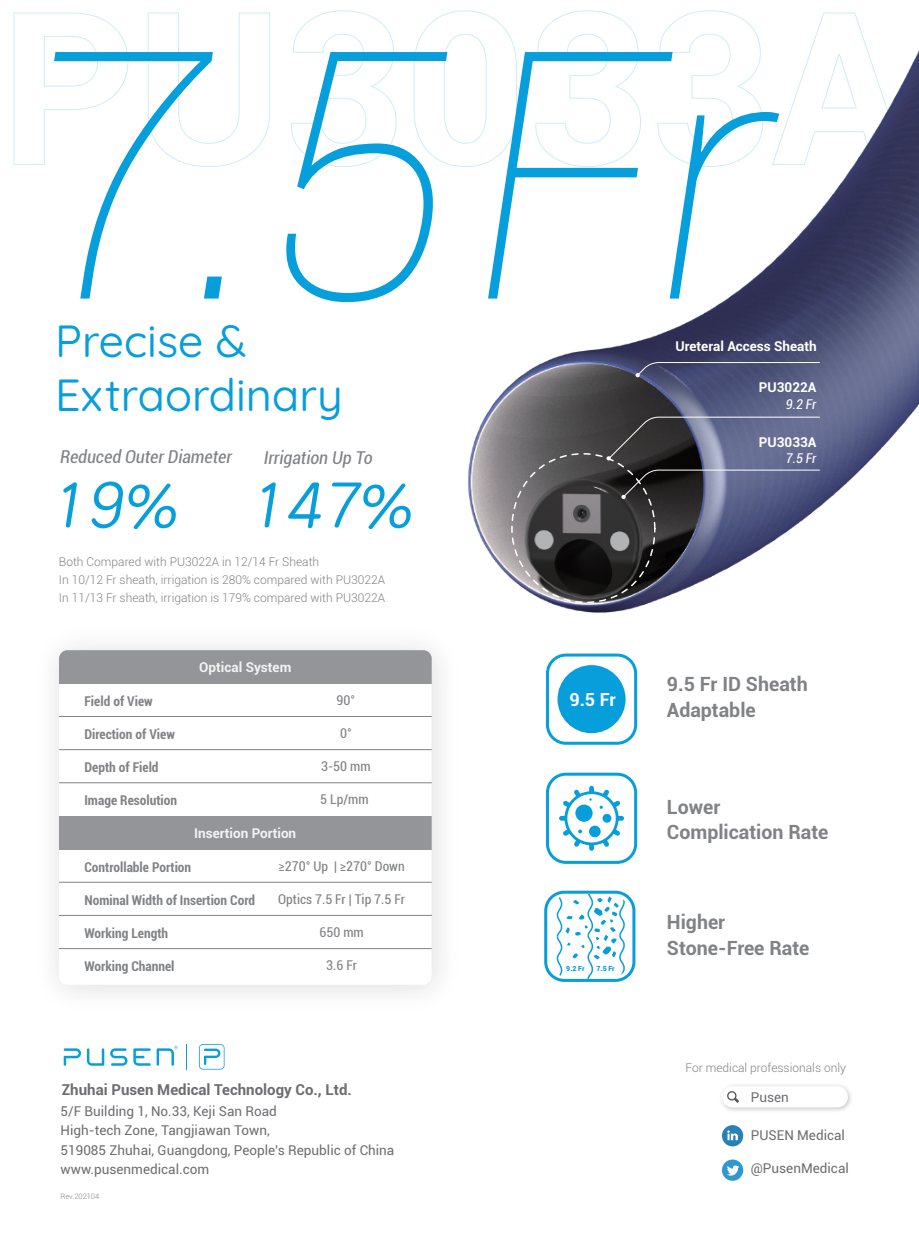
<style>
.page{position:relative;width:919px;height:1238px;background:#fff}
.page>*{position:absolute;margin:0;border:0;box-sizing:border-box;transform-origin:0 0}
.t1{font:italic 59.25px "YOUSH Ehaoshenti";color:#069edb}
.t2{font:300 45px/54px "Quicksand";color:#069edb}
.t3{font:700 19.5px/25.2px "Roboto";color:#808285}
.t4{font:700 18px "Roboto";color:#fff}
.t5{font:italic condensed 17.85px "Roboto";color:#808285}
.t6{font:700 15px "Roboto";color:#6c6d70}
.t7{font:13.5px/19.5px "Roboto";color:#6c6d70}
.t8{font:700 condensed 13.5px "Roboto";color:#808285}
.t9{font:condensed 13.5px "Roboto";color:#808285}
.t10{font:700 13.5px "Roboto";color:#fff}
.t11{font:700 13.5px "Roboto";color:#f2f3f4}
.t12{font:italic condensed 13.5px "Roboto";color:#fff}
.t13{font:300 12px/18px "Roboto";color:#808285}
.t14{font:300 7.5px "Roboto";color:#808285}
.t15{font:900 7.05px "Roboto";color:#069edb}
</style>
<div class="page">
<img style="left:721px;top:1085px;width:130px;height:26px">
<div style="left:722px;top:1086px;width:125px;height:21px;background:#fff;border-radius:11px"></div>
<div style="left:54px;top:645px;width:387px;height:349px;background:#f2f2f2"></div>
<svg style="left:59px;top:683px;width:372px;height:301px"></svg>
<div style="left:59px;top:650px;width:372px;height:33px;background:#939598"></div>
<div style="left:59px;top:815px;width:372px;height:34px;background:#939598"></div>
<hr style="left:59px;top:716px;width:372px;height:1px;background:#808285">
<hr style="left:59px;top:749px;width:372px;height:1px;background:#808285">
<hr style="left:59px;top:882px;width:372px;height:1px;background:#808285">
<hr style="left:59px;top:915px;width:372px;height:1px;background:#808285">
<hr style="left:59px;top:782px;width:372px;height:1px;background:#808285">
<hr style="left:59px;top:948px;width:372px;height:1px;background:#808285">
<svg style="left:13px;top:12px;width:257px;height:286px"></svg>
<svg style="left:286px;top:10px;width:569px;height:292px"></svg>
<div style="left:722px;top:1159px;width:21px;height:21px;background:#2f98d4;border-radius:50%"></div>
<svg style="left:727px;top:1165px;width:12px;height:10px"></svg>
<div style="left:722px;top:1125px;width:21px;height:21px;background:#2880b9;border-radius:50%"></div>
<svg style="left:727px;top:1130px;width:10px;height:10px"></svg>
<svg style="left:727px;top:1091px;width:12px;height:11px"></svg>
<img style="left:448px;top:13px;width:470px;height:600px">
<svg style="left:635px;top:362px;width:185px;height:15px;background:#53597d"></svg>
<svg style="left:606px;top:416px;width:214px;height:44px;background:#595c71"></svg>
<svg style="left:621px;top:469px;width:199px;height:30px;background:#4d5167"></svg>
<svg style="left:546px;top:772px;width:91px;height:91px"></svg>
<svg style="left:546px;top:653px;width:91px;height:91px"></svg>
<svg style="left:544px;top:890px;width:91px;height:91px"></svg>
<svg style="left:133px;top:1048px;width:18px;height:17px"></svg>
<svg style="left:64px;top:1048px;width:17px;height:17px"></svg>
<svg style="left:110px;top:1048px;width:17px;height:17px"></svg>
<svg style="left:87px;top:1048px;width:17px;height:17px"></svg>
<svg style="left:157px;top:1045px;width:20px;height:20px"></svg>
<svg style="left:199px;top:1044px;width:25px;height:25px"></svg>
<h2 class="t2" style="left:55px;top:309px;width:289px">Precise &amp;<br>Extraordinary</h2>
<h3 class="t5" style="left:59px;top:444px;width:177px">Reduced OuterDiameter</h3>
<h3 class="t5" style="left:263px;top:445px;width:114px">Irrigation Up To</h3>
<h1 class="t1" style="left:249px;top:468px;width:175px">147%</h1>
<h1 class="t1" style="left:50px;top:468px;width:139px">19%</h1>
<p class="t13" style="left:59px;top:552px;width:327px">Both Compared with PU3022A in 12/14 Fr Sheath<br>In 10/12 Fr sheath, irrigation is 280% compared with PU3022A<br>In 11/13 Fr sheath, irrigation is 179% compared with PU3022A</p>
<p class="t8" style="left:84px;top:692px;width:70px">Field of View</p>
<p class="t8" style="left:84px;top:725px;width:92px">Direction of View</p>
<p class="t8" style="left:84px;top:758px;width:76px">Depth of Field</p>
<p class="t8" style="left:84px;top:790px;width:94px">Image Resolution</p>
<p class="t11" style="left:199px;top:658px;width:94px">Optical System</p>
<p class="t11" style="left:194px;top:823px;width:103px">Insertion Portion</p>
<p class="t9" style="left:336px;top:690px;width:20px">90°</p>
<p class="t9" style="left:340px;top:723px;width:13px">0°</p>
<p class="t9" style="left:321px;top:756px;width:51px">3-50 mm</p>
<p class="t9" style="left:320px;top:789px;width:50px">5 Lp/mm</p>
<p class="t8" style="left:84px;top:857px;width:108px">Controllable Portion</p>
<p class="t8" style="left:84px;top:890px;width:172px">Nominal Width of Insertion Cord</p>
<p class="t8" style="left:84px;top:923px;width:85px">Working Length</p>
<p class="t8" style="left:84px;top:956px;width:92px">Working Channel</p>
<p class="t9" style="left:278px;top:856px;width:128px">≥270° Up | ≥270° Down</p>
<p class="t9" style="left:278px;top:889px;width:128px">Optics 7.5 Fr | Tip 7.5 Fr</p>
<p class="t9" style="left:319px;top:922px;width:46px">650 mm</p>
<p class="t9" style="left:326px;top:955px;width:32px">3.6 Fr</p>
<p class="t6" style="left:62px;top:1078px;width:292px">Zhuhai Pusen Medical Technology Co., Ltd.</p>
<p class="t7" style="left:61px;top:1100px;width:335px">5/F Building 1, No.33, Keji San Road<br>High-tech Zone, Tangjiawan Town,<br>519085 Zhuhai, Guangdong, People's Republic of China www.pusenmedical.com</p>
<p class="t14" style="left:61px;top:1190px;width:40px">Rev.202104</p>
<p class="t10" style="left:675px;top:336px;width:143px">Ureteral Access Sheath</p>
<p class="t10" style="left:759px;top:378px;width:59px">PU3022A</p>
<p class="t12" style="left:785px;top:394px;width:32px">9.2 Fr</p>
<p class="t10" style="left:759px;top:432px;width:59px">PU3033A</p>
<p class="t12" style="left:785px;top:449px;width:32px">7.5 Fr</p>
<h3 class="t4" style="left:569px;top:686px;width:48px">9.5 Fr</h3>
<p class="t15" style="left:566px;top:963px;width:20px">9.2 Fr</p>
<p class="t15" style="left:596px;top:963px;width:20px">7.5 Fr</p>
<h3 class="t3" style="left:667px;top:671px;width:142px">9.5 Fr ID Sheath<br>Adaptable</h3>
<h3 class="t3" style="left:667px;top:793px;width:163px">Lower<br>Complication Rate</h3>
<h3 class="t3" style="left:667px;top:909px;width:144px">Higher<br>Stone-Free Rate</h3>
<p class="t13" style="left:685px;top:1058px;width:162px">For medical professionals only</p>
<p class="t7" style="left:750px;top:1087px;width:40px">Pusen</p>
<p class="t7" style="left:750px;top:1124px;width:96px">PUSEN Medical</p>
<p class="t7" style="left:750px;top:1157px;width:99px">@PusenMedical</p>
</div>
